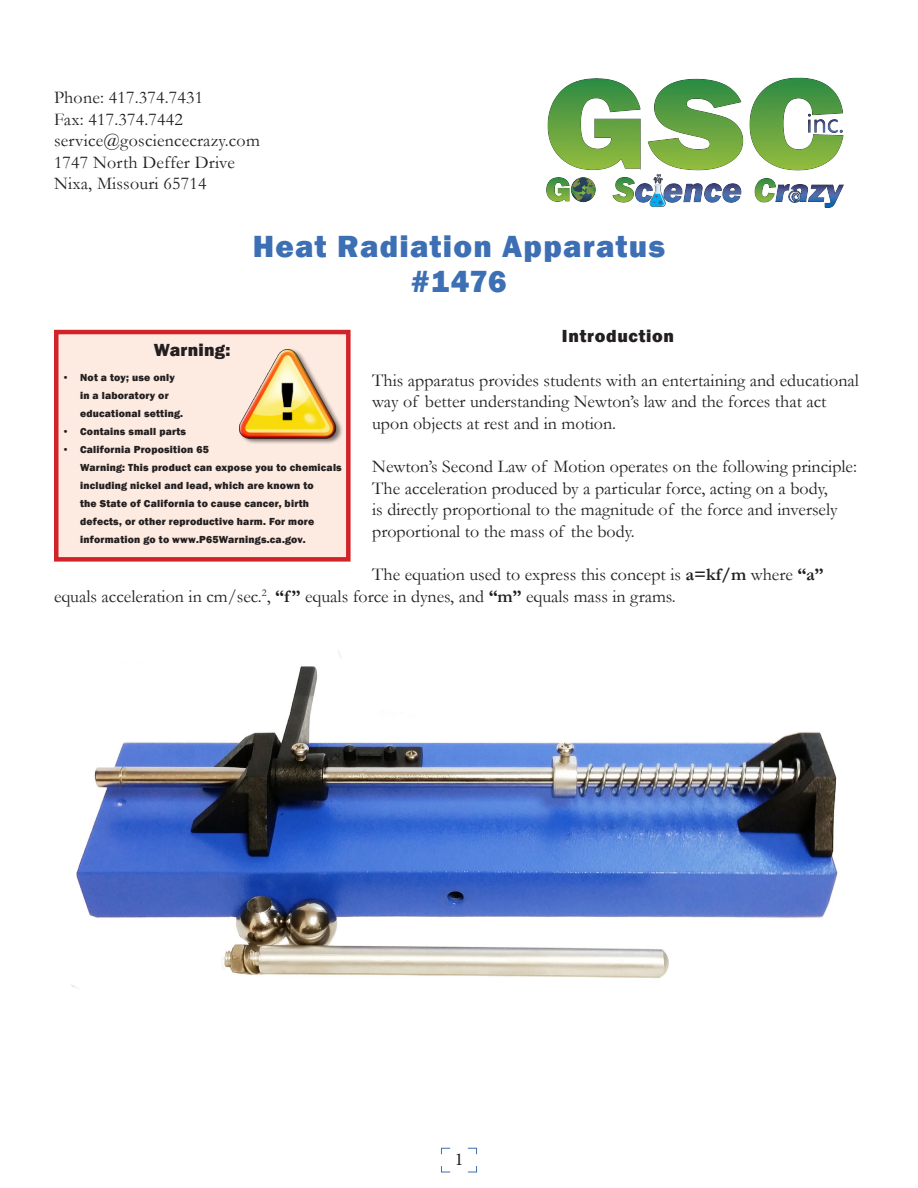
<style>
.page{position:relative;width:918px;height:1188px;background:#fff}
.page>*{position:absolute;margin:0;border:0;box-sizing:border-box;transform-origin:0 0}
.Title_Style{font:800 31.5px "Franklin Gothic";letter-spacing:.04em;color:#3d6fb4}
.Body_Paragraph_Style{font:18px/21.6px "Garamond";color:#231f20}
.Address_Style_1{font:18px "Garamond";letter-spacing:.01em;color:#231f20}
.Body_Section_Style{font:800 18px "Franklin Gothic";letter-spacing:.04em;color:#231f20}
.Warning_Title_Style{font:800 18px "Franklin Gothic";letter-spacing:.015em;color:#231f20}
.t1{font:18px "Minion Pro";color:#231f20}
.t2{font:800 10.5px/18px "Franklin Gothic";letter-spacing:.02em;color:#231f20}
.s1{font-weight:700}
</style>
<div class="page">
<svg style="left:441px;top:1148px;width:36px;height:25px"></svg>
<img style="left:546px;top:77px;width:298px;height:131px">
<div style="left:56px;top:332px;width:292px;height:227px;background:#fdeae0"></div>
<div style="left:54px;top:330px;width:297px;height:232px;border:4px solid #d1232a"></div>
<img style="left:239px;top:349px;width:103px;height:95px">
<img style="left:71px;top:651px;width:767px;height:338px">
<p class="Address_Style_1" style="left:54px;top:85px;width:151px">Phone: 417.374.7431</p>
<p class="Address_Style_1" style="left:54px;top:107px;width:130px">Fax: 417.374.7442</p>
<p class="Address_Style_1" style="left:54px;top:128px;width:207px">service@gosciencecrazy.com</p>
<p class="Address_Style_1" style="left:54px;top:150px;width:182px">1747 North Deffer Drive</p>
<p class="Address_Style_1" style="left:54px;top:172px;width:154px">Nixa, Missouri 65714</p>
<p class="Title_Style" style="left:253px;top:227px;width:414px">Heat Radiation Apparatus</p>
<p class="Title_Style" style="left:411px;top:261px;width:97px">#1476</p>
<p class="Body_Section_Style" style="left:562px;top:325px;width:114px">Introduction</p>
<p class="Body_Paragraph_Style" style="left:372px;top:369px;width:488px">This apparatus provides students with an entertaining and educational way of better understanding Newton’s law and the forces that act upon objects at rest and in motion.</p>
<p class="Body_Paragraph_Style" style="left:372px;top:455px;width:486px">Newton’s Second Law of Motion operates on the following principle:<br>The acceleration produced by a particular force, acting on a body,<br>is directly proportional to the magnitude of the force and inversely proportional to the mass of the body.</p>
<p class="Body_Paragraph_Style" style="left:54px;top:563px;width:771px;text-indent:318px">The equation used to express this concept is <span class="s1">a=kf/m</span> where <span class="s1">“a” </span>equals acceleration in cm/sec.<sup>2</sup>, <span class="s1">“f ”</span> equals force in dynes, and <span class="s1">“m”</span> equals mass in grams.</p>
<p class="Warning_Title_Style" style="left:154px;top:338px;width:78px">Warning:</p>
<p class="t2" style="left:80px;top:368px;width:105px;text-indent:-18px">• Not a toy; use only in a laboratory or educational setting.</p>
<p class="t2" style="left:62px;top:422px;width:126px">• Contains small parts</p>
<p class="t2" style="left:80px;top:440px;width:263px;text-indent:-18px">• California Proposition 65<br>Warning: This product can expose you to chemicals including nickel and lead, which are known to<br>the State of California to cause cancer, birth defects, or other reproductive harm. For more information go to www.P65Warnings.ca.gov.</p>
<p class="t1" style="left:455px;top:1147px;width:10px">1</p>
</div>
